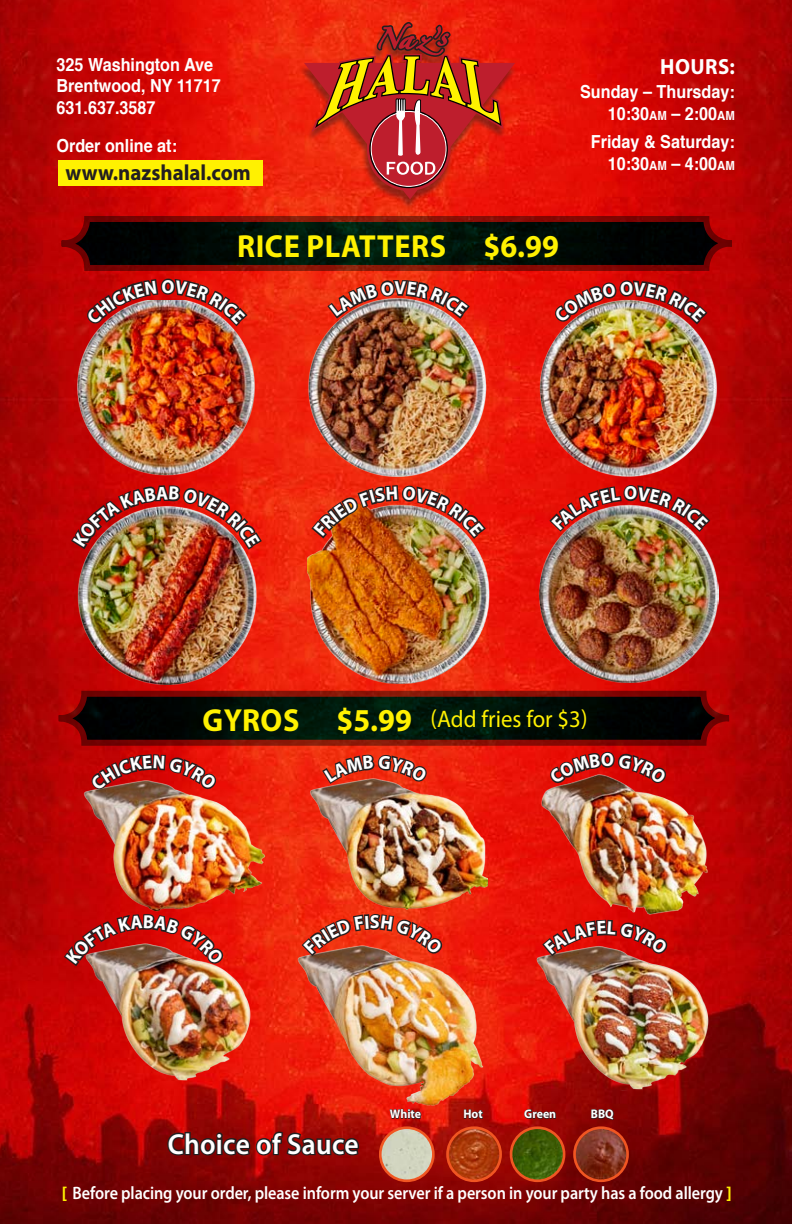
<style>
.page{position:relative;width:792px;height:1224px;background:#fff}
.page>*{position:absolute;margin:0;border:0;box-sizing:border-box;transform-origin:0 0}
.t1{font:700 32px "Myriad Pro";letter-spacing:.02em;color:#fff101;scale:.95 1}
.t2{font:600 29px "Myriad Pro";letter-spacing:.01em;color:#fff;scale:.95 1}
.t3{font:24px "Myriad Pro";color:#fff101;scale:.95 1}
.t4{font:700 22px "Myriad Pro";color:#231f20;scale:.95 1}
.t5{font:700 22px "Myriad Pro";letter-spacing:.02em;color:#fff;scale:.95 1}
.t6{font:700 18px/22px "Helvetica";color:#fff;text-align:right;scale:.9 1}
.t7{font:600 18px "Myriad Pro";letter-spacing:-.005em;color:#fff;scale:.9 1}
.t8{font:700 12.4px "Myriad Pro";color:#fff;scale:.95 1}
.s1{font-size:12.6px}
.s2{font-weight:700;font-size:32px}
.s3{font-weight:700;color:#fff101}
</style>
<div class="page">
<img style="left:0;top:0;width:792px;height:1224px">
<img style="left:77px;top:301px;width:179px;height:159px">
<img style="left:307px;top:297px;width:180px;height:180px">
<img style="left:76px;top:588px;width:182px;height:97px">
<img style="left:308px;top:505px;width:182px;height:180px">
<img style="left:539px;top:504px;width:179px;height:179px">
<img style="left:539px;top:299px;width:179px;height:179px">
<svg style="left:54px;top:689px;width:680px;height:59px"></svg>
<img style="left:525px;top:935px;width:222px;height:155px">
<img style="left:68px;top:968px;width:216px;height:114px">
<img style="left:296px;top:968px;width:191px;height:139px">
<svg style="left:166px;top:1082px;width:194px;height:75px"></svg>
<img style="left:380px;top:1128px;width:53px;height:53px;border-radius:27px">
<div style="left:379px;top:1126px;width:56px;height:56px;border:3px solid #f15622;border-radius:50%"></div>
<img style="left:448px;top:1128px;width:53px;height:53px;border-radius:27px">
<div style="left:446px;top:1126px;width:56px;height:56px;border:3px solid #f15622;border-radius:50%"></div>
<img style="left:511px;top:1128px;width:53px;height:53px;border-radius:27px">
<div style="left:510px;top:1126px;width:55px;height:56px;border:3px solid #f15622;border-radius:50%"></div>
<img style="left:575px;top:1128px;width:53px;height:53px;border-radius:27px">
<div style="left:573px;top:1126px;width:56px;height:56px;border:3px solid #f15622;border-radius:50%"></div>
<svg style="left:389px;top:1100px;width:33px;height:30px"></svg>
<svg style="left:463px;top:1109px;width:20px;height:10px"></svg>
<svg style="left:524px;top:1109px;width:32px;height:10px"></svg>
<svg style="left:591px;top:1109px;width:23px;height:12px"></svg>
<div style="left:58px;top:160px;width:205px;height:26px;background:#fff101"></div>
<div style="left:298px;top:24px;width:220px;height:186px;background:#231f20;opacity:.45"></div>
<svg style="left:304px;top:22px;width:211px;height:177px"></svg>
<svg style="left:57px;top:214px;width:680px;height:59px"></svg>
<img style="left:84px;top:274px;width:165px;height:54px">
<img style="left:325px;top:278px;width:147px;height:48px">
<img style="left:69px;top:460px;width:195px;height:128px">
<img style="left:309px;top:484px;width:179px;height:57px">
<img style="left:547px;top:484px;width:165px;height:50px">
<img style="left:552px;top:279px;width:157px;height:75px">
<img style="left:59px;top:694px;width:670px;height:274px">
<p class="t6" style="left:56px;top:53px;width:176px">325 Washington Ave</p>
<p class="t6" style="left:56px;top:75px;width:184px">Brentwood, NY 11717</p>
<p class="t6" style="left:56px;top:97px;width:112px">631.637.3587</p>
<p class="t6" style="left:56px;top:135px;width:136px">Order online at:</p>
<p class="t4" style="left:65px;top:158px;width:197px">www.nazshalal.com</p>
<p class="t1" style="left:237px;top:225px;width:340px">RICE PLATTERS $6.99</p>
<p class="t5" style="left:660px;top:52px;width:80px">HOURS:</p>
<p class="t6" style="left:580px;top:81px;width:174px">Sunday – Thursday:<br>10:30<span class="s1">AM</span> – 2:00<span class="s1">AM</span></p>
<p class="t6" style="left:591px;top:131px;width:162px">Friday &amp; Saturday:<br>10:30<span class="s1">AM</span> – 4:00<span class="s1">AM</span></p>
<p class="t3" style="left:202px;top:704px;width:407px"><span class="s2">GYROS $5.99</span> (Add fries for $3)</p>
<p class="t2" style="left:168px;top:1126px;width:202px">Choice of Sauce</p>
<p class="t8" style="left:390px;top:1106px;width:34px">White</p>
<p class="t8" style="left:463px;top:1106px;width:22px">Hot</p>
<p class="t8" style="left:524px;top:1106px;width:35px">Green</p>
<p class="t8" style="left:591px;top:1106px;width:26px">BBQ</p>
<p class="t7" style="left:62px;top:1182px;width:746px"><span class="s3">[</span> Before placing your order, please inform your server if a person in your party has a food allergy <span class="s3">]</span></p>
</div>
